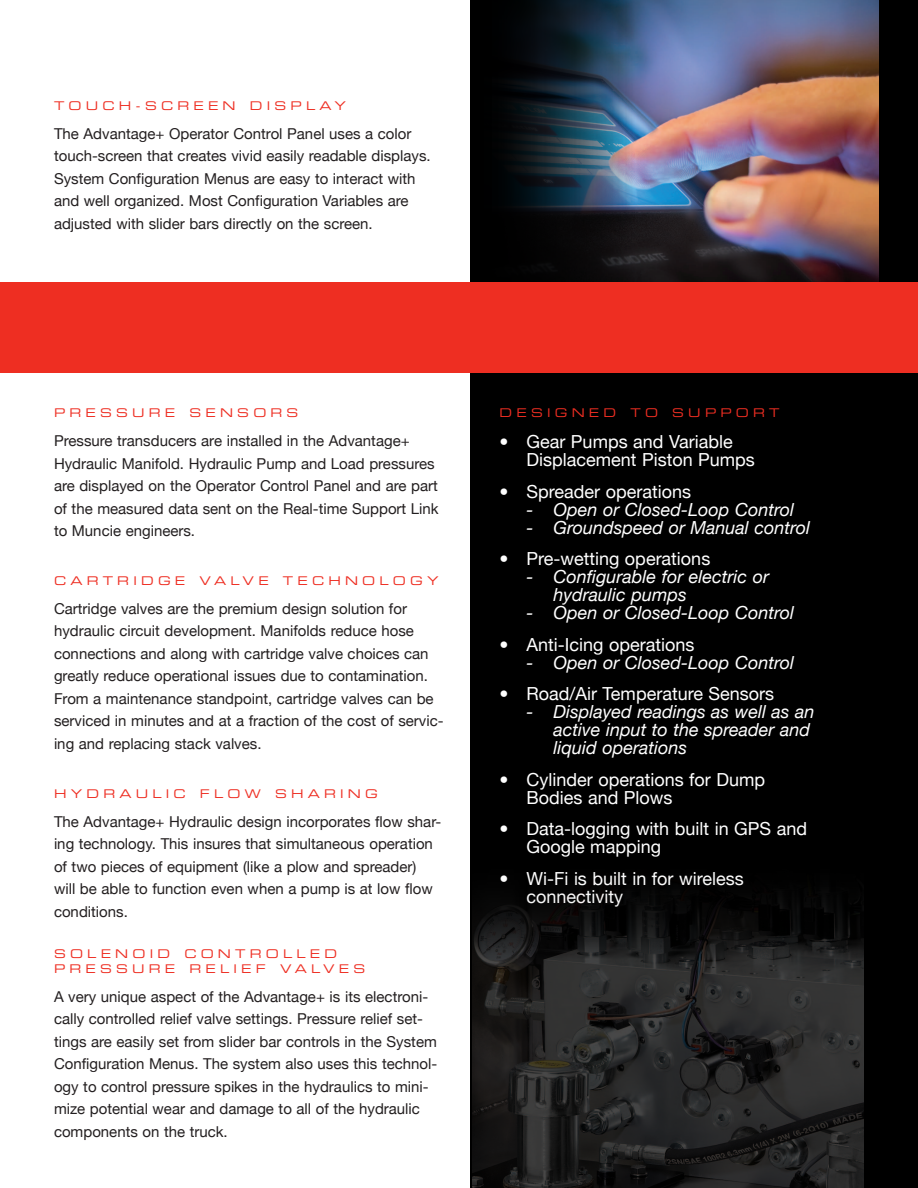
<style>
.page{position:relative;width:918px;height:1188px;background:#fff}
.page>*{position:absolute;margin:0;border:0;box-sizing:border-box;transform-origin:0 0}
.t1{font:18px/18px "Helvetica Neue";color:#fff}
.t2{font:italic 18px/18px "Helvetica Neue";color:#fff}
.t3{font:15px/22.5px "Helvetica Neue";color:#231f20}
.t4{font:12px/14.4px "Eurostile Extended Two";letter-spacing:.35em;color:#ee2e22}
</style>
<div class="page">
<div style="left:470px;top:0;width:448px;height:1188px;background:#000"></div>
<img style="left:510px;top:0;width:368px;height:282px">
<div style="left:0;top:282px;width:918px;height:90px;background:#ee2e22"></div>
<img style="left:472px;top:896px;width:392px;height:292px">
<p class="t4" style="left:54px;top:98px;width:294px">TOUCH-SCREEN DISPLAY</p>
<p class="t3" style="left:54px;top:122px;width:378px">The Advantage+ Operator Control Panel uses a color touch-screen that creates vivid easily readable displays.<br>System Configuration Menus are easy to interact with and well organized. Most Configuration Variables are adjusted with slider bars directly on the screen.</p>
<p class="t4" style="left:54px;top:405px;width:246px">PRESSURE SENSORS</p>
<p class="t3" style="left:54px;top:429px;width:386px">Pressure transducers are installed in the Advantage+ Hydraulic Manifold. Hydraulic Pump and Load pressures are displayed on the Operator Control Panel and are part of the measured data sent on the Real-time Support Link to Muncie engineers.</p>
<p class="t4" style="left:54px;top:573px;width:386px">CARTRIDGE VALVE TECHNOLOGY</p>
<p class="t3" style="left:54px;top:597px;width:391px">Cartridge valves are the premium design solution for hydraulic circuit development. Manifolds reduce hose connections and along with cartridge valve choices can greatly reduce operational issues due to contamination.<br>From a maintenance standpoint, cartridge valves can be serviced in minutes and at a fraction of the cost of servic&shy;ing and replacing stack valves.</p>
<p class="t4" style="left:54px;top:786px;width:325px">HYDRAULIC FLOW SHARING</p>
<p class="t3" style="left:54px;top:810px;width:389px">The Advantage+ Hydraulic design incorporates flow shar&shy;ing technology. This insures that simultaneous operation of two pieces of equipment (like a plow and spreader) will be able to function even when a pump is at low flow conditions.</p>
<p class="t4" style="left:54px;top:946px;width:313px">SOLENOID CONTROLLED<br>PRESSURE RELIEF VALVES</p>
<p class="t3" style="left:54px;top:985px;width:385px">A very unique aspect of the Advantage+ is its electroni&shy;cally controlled relief valve settings. Pressure relief set&shy;tings are easily set from slider bar controls in the System Configuration Menus. The system also uses this technol&shy;ogy to control pressure spikes in the hydraulics to mini&shy;mize potential wear and damage to all of the hydraulic components on the truck.</p>
<p class="t4" style="left:500px;top:405px;width:282px">DESIGNED TO SUPPORT</p>
<p class="t1" style="left:526px;top:433px;width:230px;text-indent:-27px">• Gear Pumps and Variable<br>Displacement Piston Pumps</p>
<p class="t1" style="left:500px;top:482px;width:193px">• Spreader operations</p>
<p class="t2" style="left:526px;top:500px;width:269px">- Open or Closed-Loop Control</p>
<p class="t2" style="left:526px;top:518px;width:285px">- Groundspeed or Manual control</p>
<p class="t1" style="left:500px;top:550px;width:212px">• Pre-wetting operations</p>
<p class="t2" style="left:554px;top:568px;width:217px;text-indent:-27px">- Configurable for electric or hydraulic pumps</p>
<p class="t2" style="left:526px;top:604px;width:269px">- Open or Closed-Loop Control</p>
<p class="t1" style="left:500px;top:635px;width:196px">• Anti-Icing operations</p>
<p class="t2" style="left:526px;top:653px;width:269px">- Open or Closed-Loop Control</p>
<p class="t1" style="left:500px;top:685px;width:276px">• Road/Air Temperature Sensors</p>
<p class="t2" style="left:554px;top:703px;width:262px;text-indent:-27px">- Displayed readings as well as an active input to the spreader and liquid operations</p>
<p class="t1" style="left:526px;top:770px;width:240px;text-indent:-27px">• Cylinder operations for Dump<br>Bodies and Plows</p>
<p class="t1" style="left:526px;top:820px;width:282px;text-indent:-27px">• Data-logging with built in GPS and<br>Google mapping</p>
<p class="t1" style="left:526px;top:869px;width:219px;text-indent:-27px">• Wi-Fi is built in for wireless connectivity</p>
</div>
